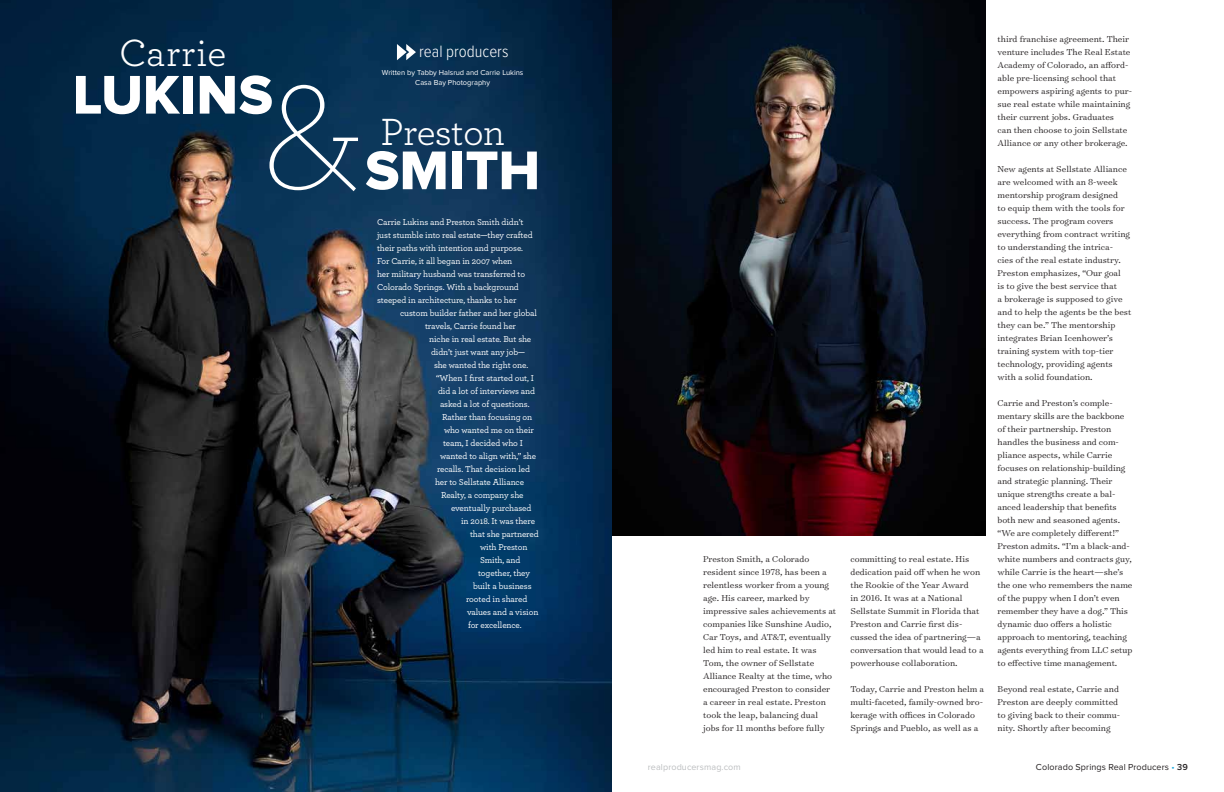
<style>
.page{position:relative;width:1224px;height:792px;background:#fff}
.page>*{position:absolute;margin:0;border:0;box-sizing:border-box;transform-origin:0 0}
.t1{font:200 170.3px "Archer Pro";color:#fff}
.t2{font:56.5px "Proxima Nova Extrabld";color:#fff}
.t3{font:39.7px "Archer Pro";letter-spacing:-.015em;color:#fff}
.t4{font:300 17px "Proxima Nova Cond";color:#fff}
.t5{font:300 9.8px/13px "Surveyor Text";color:#231f20}
.t6{font:500 9px/13px "Archer Pro";letter-spacing:-.01em;color:#fff}
.t7{font:9px "Proxima Nova";letter-spacing:.015em;color:#231f20}
.t8{font:9px "Proxima Nova";letter-spacing:.01em;color:#bcbec0}
.t9{font:7.5px/10px "Proxima Nova";color:#fff;text-align:center}
.s1{color:#19a8e0}
.s2{font-weight:600}
</style>
<div class="page">
<img style="left:0;top:0;width:612px;height:792px">
<svg style="left:397px;top:44px;width:19px;height:16px"></svg>
<img style="left:612px;top:0;width:374px;height:536px">
<h3 class="t3" style="left:119px;top:25px;width:109px">Carrie</h3>
<h3 class="t4" style="left:419px;top:44px;width:91px">real producers</h3>
<p class="t9" style="left:382px;top:68px;width:143px">Written by Tabby Halsrud and Carrie Lukins<br>Casa Bay Photography</p>
<h2 class="t2" style="left:73px;top:69px;width:202px">LUKINS</h2>
<h1 class="t1" style="left:263px;top:27px;width:100px">&amp;</h1>
<h3 class="t3" style="left:381px;top:104px;width:126px">Preston</h3>
<h2 class="t2" style="left:365px;top:145px;width:177px">SMITH</h2>
<p class="t6" style="left:377px;top:215px;width:157px">Carrie Lukins and Preston Smith didn’t just stumble into real estate—they crafted their paths with intention and purpose.<br>For Carrie, it all began in 2007 when<br>her military husband was transferred to Colorado Springs. With a background steeped in architecture, thanks to her</p>
<p class="t6" style="left:400px;top:306px;width:138px">custom builder father and her global</p>
<p class="t6" style="left:425px;top:319px;width:93px">travels, Carrie found her</p>
<p class="t6" style="left:429px;top:332px;width:104px">niche in real estate. But she</p>
<p class="t6" style="left:431px;top:345px;width:95px">didn’t just want any job—</p>
<p class="t6" style="left:434px;top:358px;width:96px">she wanted the right one.</p>
<p class="t6" style="left:436px;top:371px;width:100px">“When I first started out, I</p>
<p class="t6" style="left:438px;top:384px;width:99px">did a lot of interviews and</p>
<p class="t6" style="left:440px;top:397px;width:91px">asked a lot of questions.</p>
<p class="t6" style="left:442px;top:410px;width:92px">Rather than focusing on</p>
<p class="t6" style="left:444px;top:423px;width:91px">who wanted me on their</p>
<p class="t6" style="left:443px;top:436px;width:81px">team, I decided who I</p>
<p class="t6" style="left:440px;top:449px;width:98px">wanted to align with,” she</p>
<p class="t6" style="left:437px;top:462px;width:95px">recalls. That decision led</p>
<p class="t6" style="left:435px;top:475px;width:91px">her to Sellstate Alliance</p>
<p class="t6" style="left:441px;top:488px;width:84px">Realty, a company she</p>
<p class="t6" style="left:451px;top:501px;width:82px">eventually purchased</p>
<p class="t6" style="left:461px;top:514px;width:76px">in 2018. It was there</p>
<p class="t6" style="left:470px;top:527px;width:70px">that she partnered</p>
<p class="t6" style="left:480px;top:540px;width:49px">with Preston</p>
<p class="t6" style="left:480px;top:553px;width:42px">Smith, and</p>
<p class="t6" style="left:478px;top:566px;width:54px">together, they</p>
<p class="t6" style="left:473px;top:579px;width:60px">built a business</p>
<p class="t6" style="left:466px;top:592px;width:63px">rooted in shared</p>
<p class="t6" style="left:467px;top:605px;width:73px">values and a vision</p>
<p class="t6" style="left:468px;top:618px;width:55px">for excellence.</p>
<p class="t5" style="left:703px;top:553px;width:135px">Preston Smith, a Colorado resident since 1978, has been a relentless worker from a young age. His career, marked by impressive sales achievements at companies like Sunshine Audio,<br>Car Toys, and AT&amp;T, eventually led him to real estate. It was<br>Tom, the owner of Sellstate<br>Alliance Realty at the time, who encouraged Preston to consider a career in real estate. Preston took the leap, balancing dual jobs for 11 months before fully</p>
<p class="t5" style="left:850px;top:553px;width:135px">committing to real estate. His dedication paid off when he won the Rookie of the Year Award<br>in 2016. It was at a National<br>Sellstate Summit in Florida that<br>Preston and Carrie first dis&shy;cussed the idea of partnering—a conversation that would lead to a powerhouse collaboration.</p>
<p class="t5" style="left:850px;top:683px;width:135px">Today, Carrie and Preston helm a multi-faceted, family-owned bro&shy;kerage with offices in Colorado<br>Springs and Pueblo, as well as a</p>
<p class="t5" style="left:998px;top:33px;width:136px">third franchise agreement. Their venture includes The Real Estate<br>Academy of Colorado, an afford&shy;able pre-licensing school that empowers aspiring agents to pur&shy;sue real estate while maintaining their current jobs. Graduates<br>can then choose to join Sellstate<br>Alliance or any other brokerage.</p>
<p class="t5" style="left:998px;top:163px;width:135px">New agents at Sellstate Alliance are welcomed with an 8-week mentorship program designed<br>to equip them with the tools for success. The program covers everything from contract writing to understanding the intrica&shy;cies of the real estate industry.<br>Preston emphasizes, “Our goal<br>is to give the best service that<br>a brokerage is supposed to give and to help the agents be the best they can be.” The mentorship integrates Brian Icenhower’s training system with top-tier technology, providing agents with a solid foundation.</p>
<p class="t5" style="left:998px;top:397px;width:136px">Carrie and Preston’s comple&shy;mentary skills are the backbone of their partnership. Preston handles the business and com&shy;pliance aspects, while Carrie focuses on relationship-building and strategic planning. Their unique strengths create a bal&shy;anced leadership that benefits both new and seasoned agents. “We are completely different!”<br>Preston admits. “I’m a black-and&shy;white numbers and contracts guy, while Carrie is the heart—she’s the one who remembers the name of the puppy when I don’t even remember they have a dog.” This dynamic duo offers a holistic approach to mentoring, teaching agents everything from LLC setup to effective time management.</p>
<p class="t5" style="left:998px;top:682px;width:124px">Beyond real estate, Carrie and<br>Preston are deeply committed to giving back to their commu&shy;nity. Shortly after becoming</p>
<p class="t8" style="left:648px;top:762px;width:94px">realproducersmag.com</p>
<p class="t7" style="left:1036px;top:762px;width:154px">Colorado Springs Real Producers <span class="s1">•</span> <span class="s2">39</span></p>
</div>
